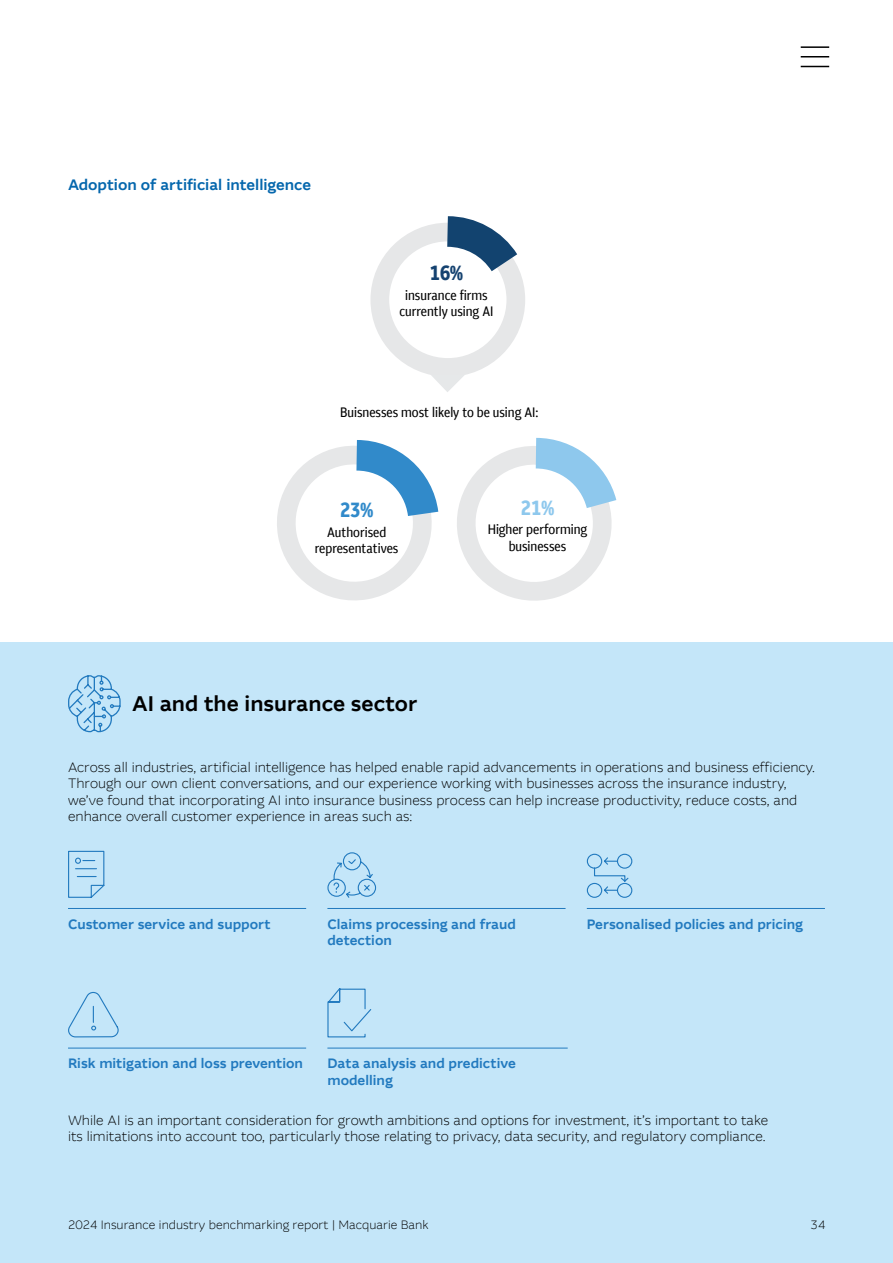
<style>
.page{position:relative;width:893px;height:1263px;background:#fff}
.page>*{position:absolute;margin:0;border:0;box-sizing:border-box;transform-origin:0 0}
.t1{font:500 21px "MCQ Global";color:#000}
.t2{font:700 condensed 20.4px "MCQ Global";color:#154270}
.t3{font:700 condensed 20.4px "MCQ Global";color:#318aca}
.t4{font:700 condensed 20.4px "MCQ Global";color:#8ec8ed}
.t5{font:500 15px "MCQ Global";color:#0567ad}
.t6{font:condensed 13.65px/16.4px "MCQ Global";color:#000;text-align:center}
.t7{font:300 13.5px/16.5px "MCQ Global";color:#000}
.t8{font:500 13.5px/16.5px "MCQ Global";color:#227abf}
.t9{font:300 12px "MCQ Global";color:#000}
</style>
<div class="page">
<div style="left:0;top:642px;width:893px;height:621px;background:#c4e6f9"></div>
<div style="left:370px;top:223px;width:155px;height:154px;border:19px solid #e6e7e8;border-radius:50%"></div>
<svg style="left:430px;top:374px;width:36px;height:18px"></svg>
<svg style="left:417px;top:216px;width:108px;height:89px"></svg>
<svg style="left:277px;top:437px;width:340px;height:164px"></svg>
<svg style="left:68px;top:675px;width:53px;height:58px"></svg>
<hr style="left:327px;top:908px;width:239px;height:1px;background:#227abf">
<hr style="left:587px;top:908px;width:238px;height:1px;background:#227abf">
<hr style="left:68px;top:908px;width:238px;height:1px;background:#227abf">
<svg style="left:68px;top:850px;width:37px;height:48px"></svg>
<svg style="left:327px;top:852px;width:50px;height:46px"></svg>
<svg style="left:586px;top:853px;width:47px;height:45px"></svg>
<hr style="left:327px;top:1048px;width:241px;height:1px;background:#227abf">
<hr style="left:68px;top:1048px;width:238px;height:1px;background:#227abf">
<svg style="left:68px;top:991px;width:51px;height:47px"></svg>
<svg style="left:327px;top:988px;width:45px;height:50px"></svg>
<hr style="left:801px;top:46px;width:28px;height:2px;background:#000">
<svg style="left:801px;top:56px;width:28px;height:1px"></svg>
<svg style="left:801px;top:66px;width:28px;height:1px"></svg>
<p class="t5" style="left:68px;top:175px;width:245px">Adoption of artificial intelligence</p>
<h2 class="t2" style="left:430px;top:260px;width:35px">16%</h2>
<p class="t6" style="left:399px;top:287px;width:96px">insurance firms currently using AI</p>
<p class="t6" style="left:340px;top:404px;width:200px">Buisnesses most likely to be using AI:</p>
<h2 class="t3" style="left:340px;top:497px;width:35px">23%</h2>
<p class="t6" style="left:315px;top:524px;width:85px">Authorised representatives</p>
<h1 class="t1" style="left:132px;top:691px;width:287px">AI and the insurance sector</h1>
<h2 class="t4" style="left:521px;top:495px;width:35px">21%</h2>
<p class="t6" style="left:488px;top:522px;width:101px">Higher performing businesses</p>
<p class="t7" style="left:68px;top:759px;width:749px">Across all industries, artificial intelligence has helped enable rapid advancements in operations and business efficiency.<br>Through our own client conversations, and our experience working with businesses across the insurance industry, we’ve found that incorporating AI into insurance business process can help increase productivity, reduce costs, and enhance overall customer experience in areas such as:</p>
<p class="t8" style="left:68px;top:916px;width:204px">Customer service and support</p>
<p class="t8" style="left:327px;top:916px;width:190px">Claims processing and fraud detection</p>
<p class="t8" style="left:587px;top:916px;width:218px">Personalised policies and pricing</p>
<p class="t8" style="left:68px;top:1055px;width:237px">Risk mitigation and loss prevention</p>
<p class="t8" style="left:327px;top:1055px;width:190px">Data analysis and predictive modelling</p>
<p class="t7" style="left:68px;top:1111px;width:702px">While AI is an important consideration for growth ambitions and options for investment, it’s important to take its limitations into account too, particularly those relating to privacy, data security, and regulatory compliance.</p>
<p class="t9" style="left:68px;top:1217px;width:362px">2024 Insurance industry benchmarking report | Macquarie Bank</p>
<p class="t9" style="left:810px;top:1217px;width:16px">34</p>
</div>
